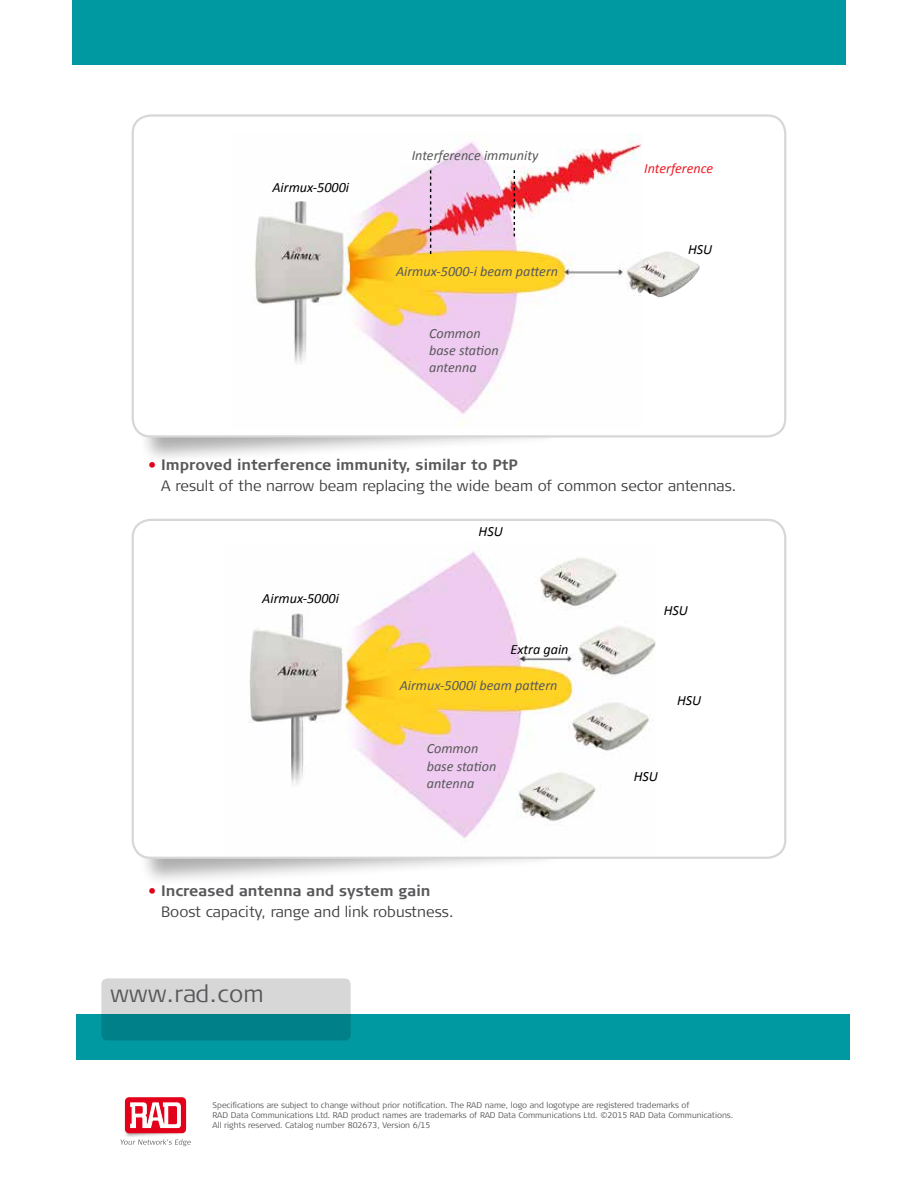
<style>
.page{position:relative;width:918px;height:1188px;background:#fff}
.page>*{position:absolute;margin:0;border:0;box-sizing:border-box;transform-origin:0 0}
.t1{font:300 23.55px "Signa Column";letter-spacing:.015em;color:#58585a}
.t2{font:300 15px/21px "Signa Column";color:#3e3d40}
.t3{font:italic 14.1px/17.2px "Calibri";color:#58585a}
.t4{font:italic 14.1px "Calibri";color:#000}
.t5{font:italic 14.1px "Calibri";color:#ed1c24}
.t6{font:300 8.25px/9.9px "Signa Column";letter-spacing:-.005em;color:#58585a}
.s1{font-family:"Signa Normal";font-weight:700;color:#e2001a}
.s2{font-weight:700;color:#58585a}
</style>
<div class="page">
<div style="left:77px;top:1015px;width:773px;height:45px;background:#0098a1"></div>
<svg style="left:101px;top:978px;width:250px;height:62px;background:#7db2b6"></svg>
<div style="left:123px;top:1097px;width:64px;height:42px;background:#000;opacity:.5"></div>
<div style="left:125px;top:1097px;width:61px;height:36px;background:#e2001a;border-radius:4px"></div>
<svg style="left:130px;top:1102px;width:51px;height:27px"></svg>
<svg style="left:120px;top:1139px;width:71px;height:7px"></svg>
<div style="left:133px;top:591px;width:432px;height:296px;background:#000;opacity:.5"></div>
<div style="left:133px;top:520px;width:652px;height:338px;background:#fff;border-radius:18px"></div>
<div style="left:132px;top:519px;width:654px;height:340px;border:2px solid #d7d7d8;border-radius:18px"></div>
<img style="left:248px;top:551px;width:408px;height:287px">
<div style="left:133px;top:170px;width:432px;height:295px;background:#000;opacity:.5"></div>
<div style="left:133px;top:116px;width:652px;height:320px;background:#fff;border-radius:18px"></div>
<div style="left:132px;top:114px;width:654px;height:324px;border:2px solid #d7d7d8;border-radius:18px"></div>
<img style="left:255px;top:134px;width:445px;height:291px">
<svg style="left:514px;top:170px;width:1px;height:66px"></svg>
<svg style="left:430px;top:170px;width:1px;height:84px"></svg>
<div style="left:72px;top:0;width:774px;height:65px;background:#0098a1"></div>
<h3 class="t4" style="left:272px;top:179px;width:78px">Airmux-5000i</h3>
<h3 class="t3" style="left:412px;top:146px;width:128px">Interference immunity</h3>
<h3 class="t3" style="left:396px;top:262px;width:164px">Airmux-5000-i beam pattern</h3>
<h3 class="t3" style="left:429px;top:324px;width:71px">Common base station antenna</h3>
<h3 class="t5" style="left:644px;top:159px;width:71px">Interference</h3>
<h3 class="t4" style="left:688px;top:240px;width:26px">HSU</h3>
<h2 class="t2" style="left:161px;top:455px;width:577px;text-indent:-13px"><span class="s1">•</span> <span class="s2">Improved interference immunity, similar to PtP<br></span>A result of the narrow beam replacing the wide beam of common sector antennas.</h2>
<h3 class="t4" style="left:262px;top:590px;width:78px">Airmux-5000i</h3>
<h3 class="t4" style="left:479px;top:523px;width:26px">HSU</h3>
<h3 class="t4" style="left:510px;top:640px;width:60px">Extra gain</h3>
<h3 class="t3" style="left:400px;top:676px;width:159px">Airmux-5000i beam pattern</h3>
<h3 class="t3" style="left:427px;top:739px;width:71px">Common base station antenna</h3>
<h2 class="t2" style="left:161px;top:881px;width:294px;text-indent:-13px"><span class="s1">•</span> <span class="s2">Increased antenna and system gain<br></span>Boost capacity, range and link robustness.</h2>
<h1 class="t1" style="left:110px;top:981px;width:155px">www.rad.com</h1>
<h3 class="t4" style="left:664px;top:602px;width:26px">HSU</h3>
<h3 class="t4" style="left:677px;top:692px;width:26px">HSU</h3>
<h3 class="t4" style="left:634px;top:767px;width:26px">HSU</h3>
<p class="t6" style="left:213px;top:1100px;width:522px">Specifications are subject to change without prior notification. The RAD name, logo and logotype are registered trademarks of<br>RAD Data Communications Ltd. RAD product names are trademarks of RAD Data Communications Ltd. ©2015 RAD Data Communications.<br>All rights reserved. Catalog number 802673, Version 6/15</p>
</div>
